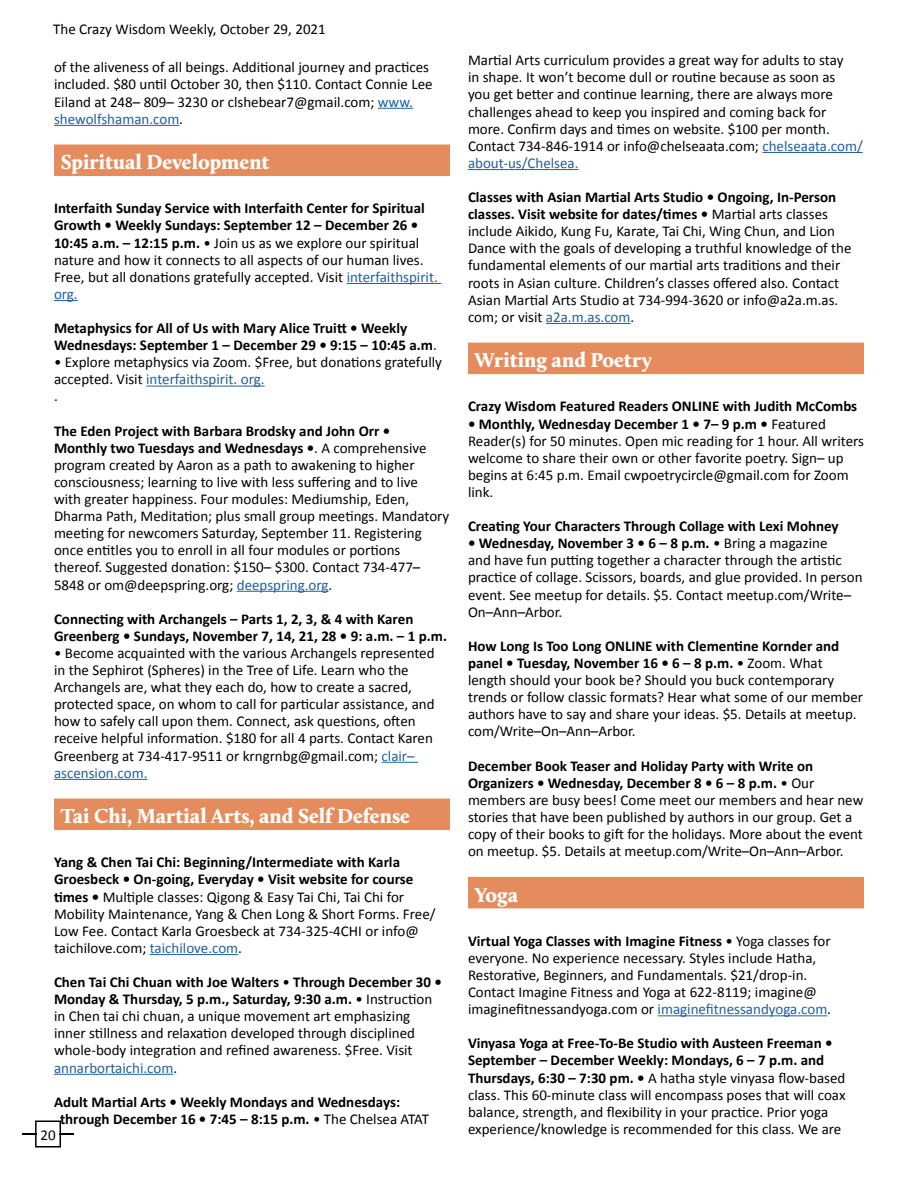
<style>
.page{position:relative;width:918px;height:1188px;background:#fff}
.page>*{position:absolute;margin:0;border:0;box-sizing:border-box;transform-origin:0 0}
.t1{font:900 21px "Calluna";color:#fff}
.t2{font:15px/17.1px "Calibri";color:#000}
.t3{font:700 15px/17.1px "Calibri";color:#000}
.s1{color:#215e9e}
.s2{font-weight:700}
.s3{font-weight:400}
</style>
<div class="page">
<svg style="left:22px;top:1120px;width:52px;height:28px"></svg>
<hr style="left:378px;top:108px;width:35px;height:1px;background:#215e9e">
<hr style="left:54px;top:125px;width:125px;height:1px;background:#215e9e">
<div style="left:54px;top:145px;width:396px;height:31px;background:#e48c5e"></div>
<hr style="left:347px;top:283px;width:94px;height:1px;background:#215e9e">
<svg style="left:54px;top:300px;width:24px;height:1px"></svg>
<hr style="left:146px;top:386px;width:119px;height:1px;background:#215e9e">
<hr style="left:237px;top:591px;width:92px;height:1px;background:#215e9e">
<hr style="left:382px;top:762px;width:36px;height:1px;background:#215e9e">
<hr style="left:54px;top:779px;width:94px;height:1px;background:#215e9e">
<div style="left:54px;top:799px;width:396px;height:31px;background:#e48c5e"></div>
<hr style="left:150px;top:954px;width:88px;height:1px;background:#215e9e">
<hr style="left:54px;top:1074px;width:119px;height:1px;background:#215e9e">
<hr style="left:762px;top:152px;width:101px;height:1px;background:#215e9e">
<hr style="left:468px;top:169px;width:111px;height:1px;background:#215e9e">
<hr style="left:546px;top:323px;width:84px;height:1px;background:#215e9e">
<div style="left:468px;top:343px;width:396px;height:31px;background:#e48c5e"></div>
<div style="left:468px;top:877px;width:396px;height:31px;background:#e48c5e"></div>
<hr style="left:658px;top:1015px;width:169px;height:1px;background:#215e9e">
<p class="t2" style="left:53px;top:20px;width:274px">The Crazy Wisdom Weekly, October 29, 2021</p>
<p class="t2" style="left:54px;top:59px;width:380px">of the aliveness of all beings. Additional journey and practices included. $80 until October 30, then $110. Contact Connie Lee Eiland at 248– 809– 3230 or clshebear7@gmail.com; <span class="s1">www. shewolfshaman.com</span>.</p>
<h1 class="t1" style="left:61px;top:149px;width:210px">Spiritual Development</h1>
<p class="t2" style="left:54px;top:200px;width:385px"><span class="s2">Interfaith Sunday Service with Interfaith Center for Spiritual Growth • Weekly Sundays: September 12 – December 26 • 10:45 a.m. – 12:15 p.m.</span> • Join us as we explore our spiritual nature and how it connects to all aspects of our human lives.<br>Free, but all donations gratefully accepted. Visit <span class="s1">interfaithspirit. org.</span></p>
<p class="t3" style="left:54px;top:320px;width:384px">Metaphysics for All of Us with Mary Alice Truitt • Weekly<br>Wednesdays: September 1 – December 29 • 9:15 – 10:45 a.m<span class="s3">.</span></p>
<p class="t2" style="left:54px;top:354px;width:390px">• Explore metaphysics via Zoom. $Free, but donations gratefully accepted. Visit <span class="s1">interfaithspirit. org.<br></span>.</p>
<p class="t2" style="left:54px;top:422px;width:397px"><span class="s2">The Eden Project with Barbara Brodsky and John Orr •<br>Monthly two Tuesdays and Wednesdays •</span>. A comprehensive program created by Aaron as a path to awakening to higher consciousness; learning to live with less suffering and to live<br>with greater happiness. Four modules: Mediumship, Eden, Dharma Path, Meditation; plus small group meetings. Mandatory meeting for newcomers Saturday, September 11. Registering once entitles you to enroll in all four modules or portions thereof. Suggested donation: $150– $300. Contact 734-477– 5848 or om@deepspring.org; <span class="s1">deepspring.org</span>.</p>
<p class="t3" style="left:54px;top:610px;width:395px">Connecting with Archangels – Parts 1, 2, 3, &amp; 4 with Karen<br>Greenberg • Sundays, November 7, 14, 21, 28 • 9: a.m. – 1 p.m.</p>
<p class="t2" style="left:54px;top:644px;width:382px">• Become acquainted with the various Archangels represented in the Sephirot (Spheres) in the Tree of Life. Learn who the Archangels are, what they each do, how to create a sacred, protected space, on whom to call for particular assistance, and how to safely call upon them. Connect, ask questions, often receive helpful information. $180 for all 4 parts. Contact Karen Greenberg at 734-417-9511 or krngrnbg@gmail.com; <span class="s1">clair– ascension.com.</span></p>
<h1 class="t1" style="left:61px;top:803px;width:351px">Tai Chi, Martial Arts, and Self Defense</h1>
<p class="t2" style="left:54px;top:854px;width:383px"><span class="s2">Yang &amp; Chen Tai Chi: Beginning/Intermediate with Karla Groesbeck • On-going, Everyday • Visit website for course times •</span> Multiple classes: Qigong &amp; Easy Tai Chi, Tai Chi for Mobility Maintenance, Yang &amp; Chen Long &amp; Short Forms. Free/ Low Fee. Contact Karla Groesbeck at 734-325-4CHI or info@ taichilove.com; <span class="s1">taichilove.com</span>.</p>
<p class="t2" style="left:54px;top:974px;width:389px"><span class="s2">Chen Tai Chi Chuan with Joe Walters</span> • <span class="s2">Through December 30 • Monday &amp; Thursday, 5 p.m., Saturday, 9:30 a.m.</span> • Instruction in Chen tai chi chuan, a unique movement art emphasizing inner stillness and relaxation developed through disciplined whole-body integration and refined awareness. $Free. Visit <span class="s1">annarbortaichi.com</span>.</p>
<p class="t3" style="left:60px;top:1093px;width:371px;text-indent:-6px">Adult Martial Arts • Weekly Mondays and Wednesdays: through December 16 • 7:45 – 8:15 p.m. <span class="s3">• The Chelsea ATAT</span></p>
<p class="t2" style="left:40px;top:1126px;width:17px">20</p>
<p class="t2" style="left:468px;top:52px;width:396px">Martial Arts curriculum provides a great way for adults to stay<br>in shape. It won’t become dull or routine because as soon as<br>you get better and continue learning, there are always more challenges ahead to keep you inspired and coming back for more. Confirm days and times on website. $100 per month.<br>Contact 734-846-1914 or info@chelseaata.com; <span class="s1">chelseaata.com/ about-us/Chelsea.</span></p>
<p class="t2" style="left:468px;top:189px;width:385px"><span class="s2">Classes with Asian Martial Arts Studio • Ongoing, In-Person classes. Visit website for dates/times •</span> Martial arts classes include Aikido, Kung Fu, Karate, Tai Chi, Wing Chun, and Lion Dance with the goals of developing a truthful knowledge of the fundamental elements of our martial arts traditions and their roots in Asian culture. Children’s classes offered also. Contact Asian Martial Arts Studio at 734-994-3620 or info@a2a.m.as. com; or visit <span class="s1">a2a.m.as.com</span>.</p>
<h1 class="t1" style="left:475px;top:347px;width:179px">Writing and Poetry</h1>
<p class="t3" style="left:468px;top:398px;width:391px">Crazy Wisdom Featured Readers ONLINE with Judith McCombs</p>
<p class="t2" style="left:468px;top:415px;width:398px"><span class="s2">• Monthly, Wednesday December 1 • 7– 9 p.m •</span> Featured Reader(s) for 50 minutes. Open mic reading for 1 hour. All writers welcome to share their own or other favorite poetry. Sign– up begins at 6:45 p.m. Email cwpoetrycircle@gmail.com for Zoom link.</p>
<p class="t3" style="left:468px;top:518px;width:372px">Creating Your Characters Through Collage with Lexi Mohney</p>
<p class="t2" style="left:468px;top:535px;width:396px"><span class="s2">• Wednesday, November 3 • 6 – 8 p.m.</span> • Bring a magazine<br>and have fun putting together a character through the artistic practice of collage. Scissors, boards, and glue provided. In person event. See meetup for details. $5. Contact meetup.com/Write– On–Ann–Arbor.</p>
<p class="t2" style="left:468px;top:637px;width:397px"><span class="s2">How Long Is Too Long ONLINE with Clementine Kornder and panel • Tuesday, November 16 • 6 – 8 p.m.</span> • Zoom. What length should your book be? Should you buck contemporary trends or follow classic formats? Hear what some of our member authors have to say and share your ideas. $5. Details at meetup. com/Write–On–Ann–Arbor.</p>
<p class="t2" style="left:468px;top:757px;width:397px"><span class="s2">December Book Teaser and Holiday Party with Write on Organizers • Wednesday, December 8 • 6 – 8 p.m.</span> • Our members are busy bees! Come meet our members and hear new stories that have been published by authors in our group. Get a copy of their books to gift for the holidays. More about the event on meetup. $5. Details at meetup.com/Write–On–Ann–Arbor.</p>
<h1 class="t1" style="left:475px;top:881px;width:45px">Yoga</h1>
<p class="t2" style="left:468px;top:932px;width:365px"><span class="s2">Virtual Yoga Classes with Imagine Fitness</span> • Yoga classes for everyone. No experience necessary. Styles include Hatha, Restorative, Beginners, and Fundamentals. $21/drop-in.<br>Contact Imagine Fitness and Yoga at 622-8119; imagine@ imaginefitnessandyoga.com or <span class="s1">imaginefitnessandyoga.com</span>.</p>
<p class="t2" style="left:468px;top:1035px;width:379px"><span class="s2">Vinyasa Yoga at Free-To-Be Studio with Austeen Freeman • September – December Weekly: Mondays, 6 – 7 p.m. and Thursdays, 6:30 – 7:30 pm. •</span> A hatha style vinyasa flow-based class. This 60-minute class will encompass poses that will coax balance, strength, and flexibility in your practice. Prior yoga experience/knowledge is recommended for this class. We are</p>
</div>
